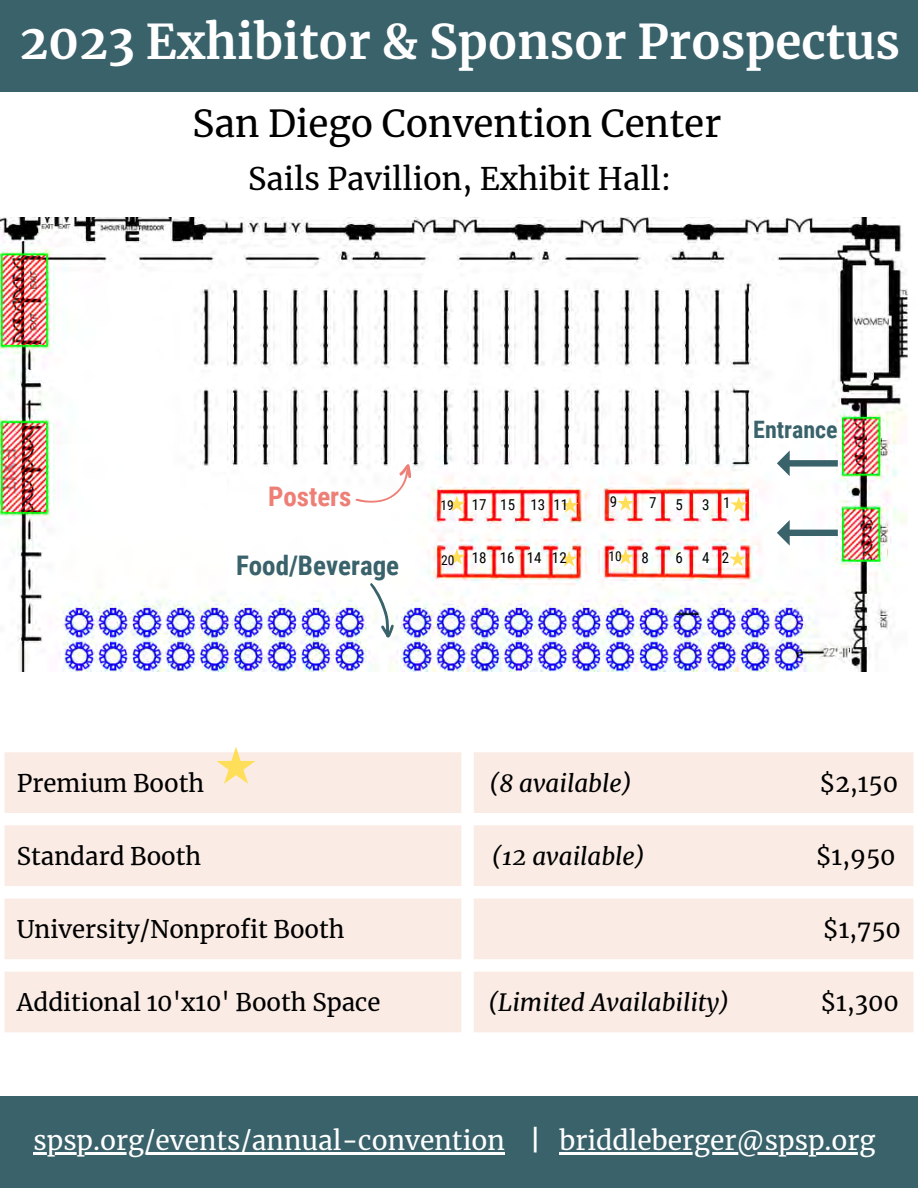
<style>
.page{position:relative;width:918px;height:1188px;background:#fff}
.page>*{position:absolute;margin:0;border:0;box-sizing:border-box;transform-origin:0 0}
.t1{font:700 47.25px "Merriweather";color:#fff}
.t2{font:36.75px "Merriweather";color:#000}
.t3{font:30.75px "Merriweather";color:#000}
.t4{font:700 27px "Roboto Condensed";color:#39626b}
.t5{font:700 27px "Roboto Condensed";color:#ee7f76}
.t6{font:26.25px "Merriweather";color:#fff}
.t7{font:24px "Merriweather";color:#000}
.t8{font:italic 24px "Merriweather";color:#000}
.t9{font:700 24px "Roboto Condensed";color:#39626b}
.t10{font:15px "Roboto Condensed";color:#000}
.t11{font:13.5px "Roboto Condensed";color:#000}
.s1{font-weight:700}
</style>
<div class="page">
<div style="left:0;top:0;width:918px;height:92px;background:#39626b"></div>
<div style="left:0;top:1096px;width:918px;height:92px;background:#39626b"></div>
<svg style="left:5px;top:752px;width:908px;height:280px;background:#faeee8"></svg>
<img style="left:0;top:218px;width:908px;height:453px">
<svg style="left:352px;top:583px;width:57px;height:57px"></svg>
<svg style="left:352px;top:464px;width:67px;height:50px"></svg>
<svg style="left:777px;top:451px;width:61px;height:25px"></svg>
<svg style="left:777px;top:520px;width:61px;height:26px"></svg>
<svg style="left:217px;top:747px;width:39px;height:37px"></svg>
<hr style="left:34px;top:1152px;width:471px;height:2px;background:#fff">
<hr style="left:559px;top:1152px;width:316px;height:2px;background:#fff">
<svg style="left:729px;top:551px;width:17px;height:15px"></svg>
<svg style="left:730px;top:496px;width:17px;height:16px"></svg>
<svg style="left:617px;top:495px;width:17px;height:16px"></svg>
<svg style="left:617px;top:549px;width:17px;height:16px"></svg>
<svg style="left:561px;top:551px;width:16px;height:15px"></svg>
<svg style="left:562px;top:497px;width:16px;height:16px"></svg>
<svg style="left:449px;top:549px;width:16px;height:16px"></svg>
<svg style="left:449px;top:496px;width:16px;height:15px"></svg>
<p class="t1" style="left:20px;top:12px;width:882px">2023 Exhibitor &amp; Sponsor Prospectus</p>
<p class="t2" style="left:193px;top:101px;width:530px">San Diego Convention Center</p>
<p class="t3" style="left:248px;top:160px;width:425px">Sails Pavillion, Exhibit Hall:</p>
<p class="t5" style="left:268px;top:481px;width:85px">Posters</p>
<p class="t4" style="left:236px;top:550px;width:165px">Food/Beverage</p>
<p class="t11" style="left:440px;top:497px;width:15px">19</p>
<p class="t11" style="left:441px;top:552px;width:15px">20</p>
<p class="t10" style="left:472px;top:496px;width:16px">17</p>
<p class="t10" style="left:500px;top:496px;width:16px">15</p>
<p class="t10" style="left:531px;top:496px;width:16px">13</p>
<p class="t10" style="left:610px;top:493px;width:9px">9</p>
<p class="t10" style="left:553px;top:496px;width:16px">11</p>
<p class="t10" style="left:472px;top:549px;width:16px">18</p>
<p class="t10" style="left:552px;top:549px;width:16px">12</p>
<p class="t11" style="left:608px;top:549px;width:15px">10</p>
<p class="t10" style="left:500px;top:549px;width:16px">16</p>
<p class="t10" style="left:527px;top:549px;width:16px">14</p>
<p class="t10" style="left:649px;top:494px;width:9px">7</p>
<p class="t10" style="left:642px;top:549px;width:9px">8</p>
<p class="t10" style="left:676px;top:496px;width:9px">5</p>
<p class="t10" style="left:676px;top:549px;width:9px">6</p>
<p class="t10" style="left:702px;top:496px;width:9px">3</p>
<p class="t10" style="left:723px;top:494px;width:9px">1</p>
<p class="t10" style="left:702px;top:549px;width:9px">4</p>
<p class="t10" style="left:722px;top:549px;width:9px">2</p>
<p class="t9" style="left:753px;top:416px;width:86px">Entrance</p>
<p class="t7" style="left:17px;top:768px;width:189px">Premium Booth</p>
<p class="t8" style="left:489px;top:768px;width:144px">(8 available)</p>
<p class="t7" style="left:820px;top:768px;width:80px">$2,150</p>
<p class="t7" style="left:17px;top:841px;width:186px">Standard Booth</p>
<p class="t8" style="left:492px;top:841px;width:155px">(12 available)</p>
<p class="t7" style="left:816px;top:841px;width:81px">$1,950</p>
<p class="t7" style="left:17px;top:914px;width:329px">University/Nonprofit Booth</p>
<p class="t7" style="left:823px;top:914px;width:80px">$1,750</p>
<p class="t7" style="left:17px;top:987px;width:365px">Additional 10'x10' Booth Space</p>
<p class="t8" style="left:488px;top:987px;width:243px">(Limited Availability)</p>
<p class="t7" style="left:820px;top:987px;width:80px">$1,300</p>
<p class="t6" style="left:34px;top:1124px;width:844px">spsp.org/events/annual-convention <span class="s1">|</span> briddleberger@spsp.org</p>
</div>
